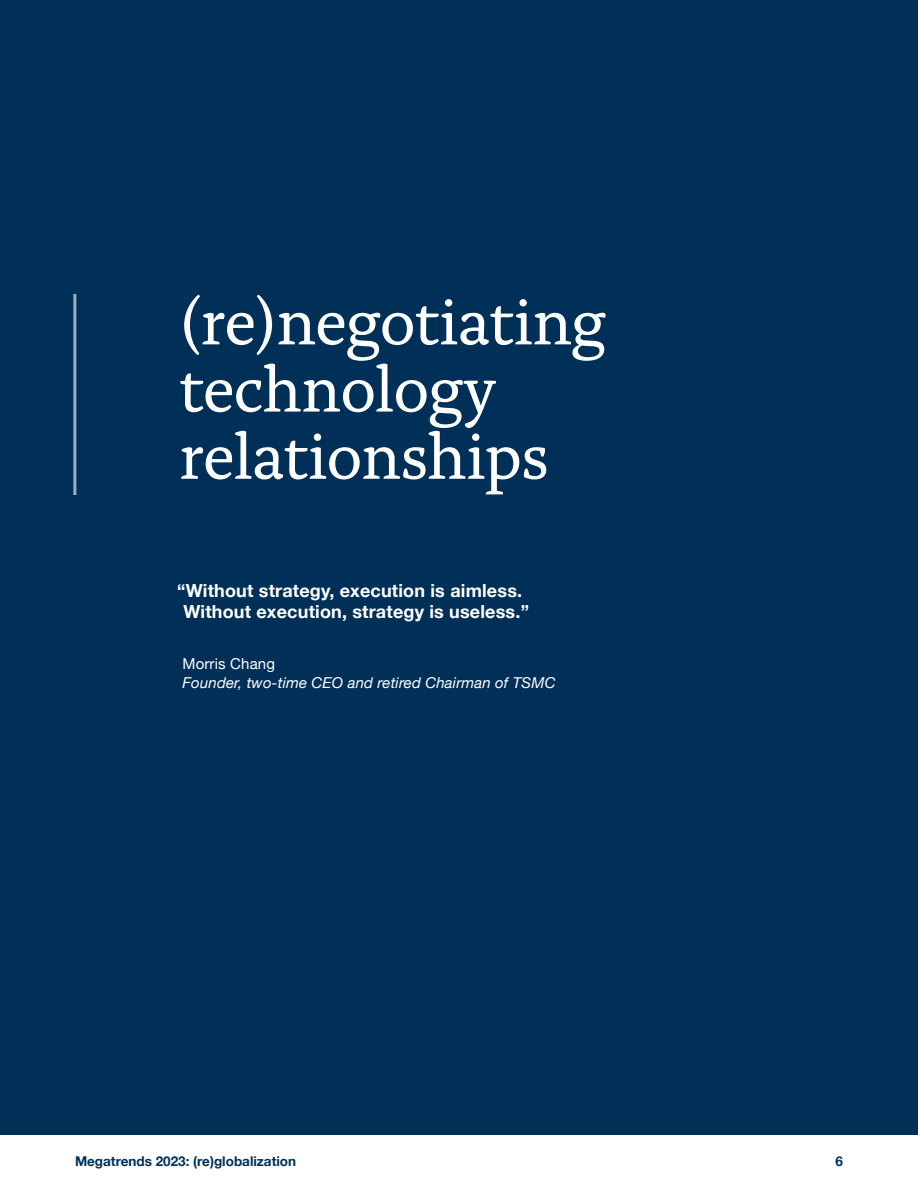
<style>
.page{position:relative;width:918px;height:1188px;background:#fff}
.page>*{position:absolute;margin:0;border:0;box-sizing:border-box;transform-origin:0 0}
.t1{font:66px/67.2px "Alda OTCEV";letter-spacing:-.02em;color:#fff}
.t2{font:700 18px/21px "Helvetica Neue";letter-spacing:.01em;color:#fff;text-align:center}
.t3{font:italic 15px "Helvetica Neue";letter-spacing:.01em;color:#fff}
.t4{font:15px "Helvetica Neue";letter-spacing:.01em;color:#fff}
.t5{font:700 13.5px "Helvetica Neue";color:#003057}
</style>
<div class="page">
<div style="left:0;top:0;width:918px;height:1134px;background:#003057"></div>
<hr style="left:73px;top:294px;width:3px;height:201px;background:#9dafbf">
<p class="t1" style="left:179px;top:284px;width:429px">(re)negotiating technology relationships</p>
<p class="t2" style="left:177px;top:581px;width:353px">“Without strategy, execution is aimless.<br>Without execution, strategy is useless.”</p>
<p class="t4" style="left:183px;top:653px;width:94px">Morris Chang</p>
<p class="t3" style="left:183px;top:672px;width:374px">Founder, two-time CEO and retired Chairman of TSMC</p>
<p class="t5" style="left:75px;top:1150px;width:223px">Megatrends 2023: (re)globalization</p>
<p class="t5" style="left:835px;top:1150px;width:9px">6</p>
</div>
